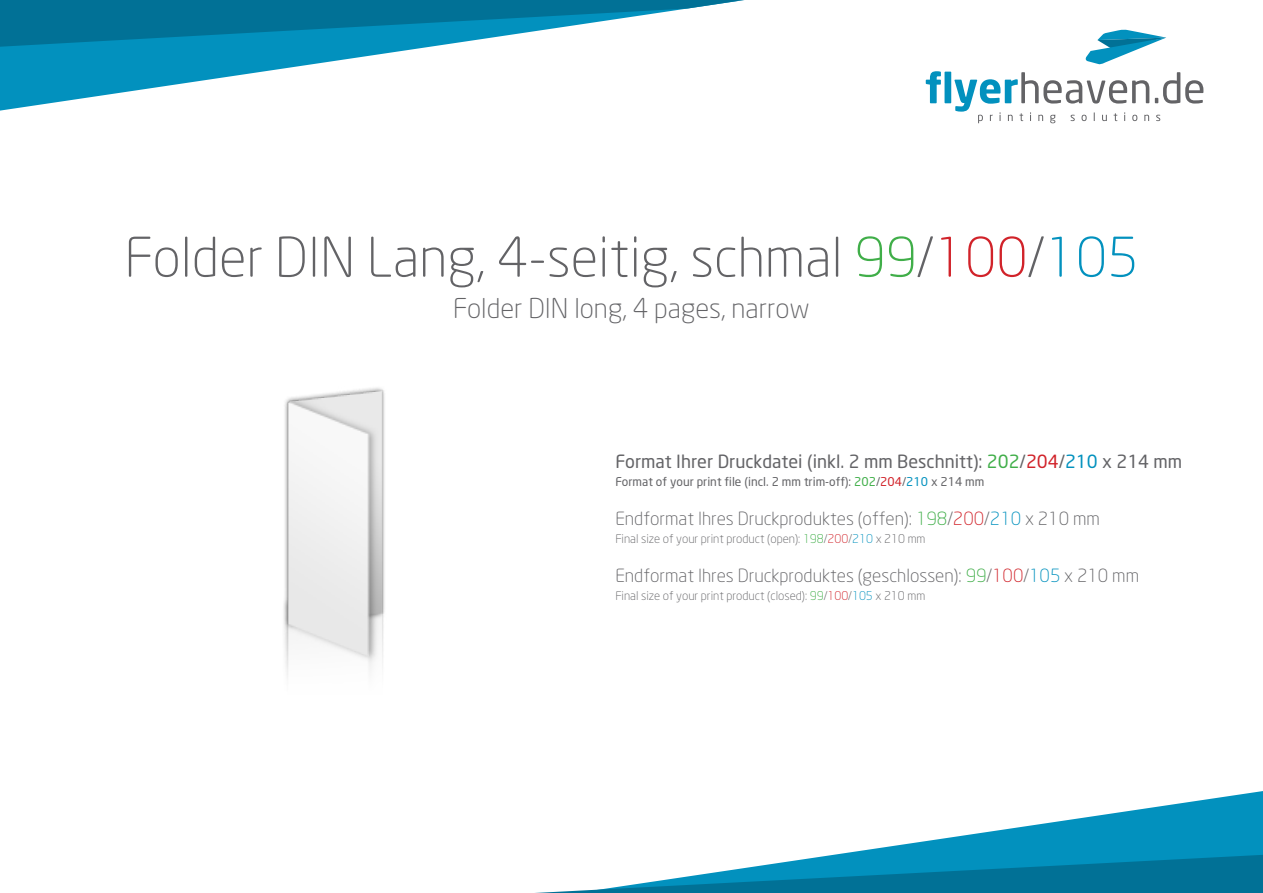
<style>
.page{position:relative;width:1263px;height:893px;background:#fff}
.page>*{position:absolute;margin:0;border:0;box-sizing:border-box;transform-origin:0 0}
.t1{font:300 54px "Neo Sans";color:#636366}
.t2{font:300 27px "Neo Sans";color:#636366}
.t3{font:300 18px "Neo Sans";color:#636366}
.t4{font:18px "Neo Sans";color:#636366}
.t5{font:300 12px "Neo Sans";color:#636366}
.t6{font:12px "Neo Sans";color:#636366}
.s1{color:#40ae49}
.s2{color:#d1232a}
.s3{color:#0291be}
</style>
<div class="page">
<svg style="left:0;top:47px;width:428px;height:64px"></svg>
<svg style="left:0;top:0;width:744px;height:47px"></svg>
<svg style="left:833px;top:791px;width:430px;height:64px"></svg>
<svg style="left:535px;top:855px;width:728px;height:38px"></svg>
<svg style="left:1085px;top:29px;width:81px;height:35px"></svg>
<svg style="left:1156px;top:115px;width:4px;height:6px"></svg>
<svg style="left:1155px;top:72px;width:48px;height:32px"></svg>
<svg style="left:926px;top:71px;width:15px;height:32px"></svg>
<div style="left:944px;top:72px;width:7px;height:31px;background:#0291be"></div>
<svg style="left:954px;top:72px;width:195px;height:51px"></svg>
<img style="left:283px;top:387px;width:102px;height:290px">
<h1 class="t1" style="left:125px;top:225px;width:1015px">Folder DIN Lang, 4-seitig, schmal <span class="s1">99</span>/<span class="s2">100</span>/<span class="s3">105</span></h1>
<h2 class="t2" style="left:453px;top:292px;width:358px">Folder DIN long, 4 pages, narrow</h2>
<p class="t4" style="left:615px;top:450px;width:568px">Format Ihrer Druckdatei (inkl. 2 mm Beschnitt): <span class="s1">202</span>/<span class="s2">204</span>/<span class="s3">210</span> x 214 mm</p>
<p class="t6" style="left:615px;top:474px;width:371px">Format of your print file (incl. 2 mm trim-off): <span class="s1">202</span>/<span class="s2">204</span>/<span class="s3">210</span> x 214 mm</p>
<p class="t3" style="left:615px;top:507px;width:486px">Endformat Ihres Druckproduktes (offen): <span class="s1">198</span>/<span class="s2">200</span>/<span class="s3">210</span> x 210 mm</p>
<p class="t5" style="left:615px;top:531px;width:312px">Final size of your print product (open): <span class="s1">198</span>/<span class="s2">200</span>/<span class="s3">210</span> x 210 mm</p>
<p class="t3" style="left:615px;top:564px;width:525px">Endformat Ihres Druckproduktes (geschlossen): <span class="s1">99</span>/<span class="s2">100</span>/<span class="s3">105</span> x 210 mm</p>
<p class="t5" style="left:615px;top:588px;width:311px">Final size of your print product (closed): <span class="s1">99</span>/<span class="s2">100</span>/<span class="s3">105</span> x 210 mm</p>
</div>
